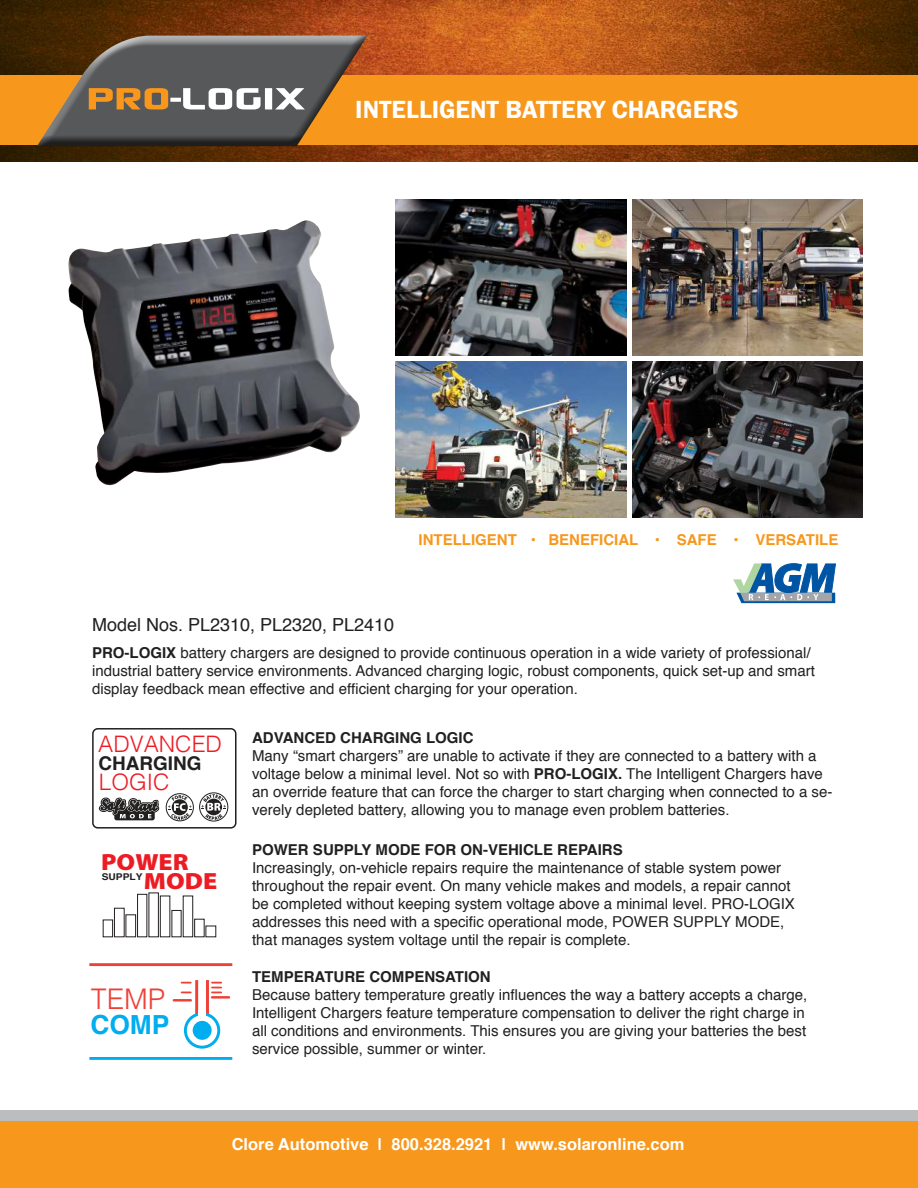
<style>
.page{position:relative;width:918px;height:1188px;background:#fff}
.page>*{position:absolute;margin:0;border:0;box-sizing:border-box;transform-origin:0 0}
.t1{font:300 28.5px "Helvetica";color:#ef4036}
.t2{font:700 26.4px "Helvetica";color:#00adef}
.t3{font:600 25.5px "Franklin Gothic";color:#fff}
.t4{font:900 23.55px "Myriad Pro";color:#ed1c24;scale:1.09 1}
.t5{font:300 22.8px "Helvetica";color:#ed1c24}
.t6{font:700 18.9px "Helvetica";color:#221f1f}
.t7{font:18px "Helvetica";color:#221f1f}
.t8{font:700 16.5px "Helvetica";color:#fff}
.t9{font:15px/18px "Helvetica";color:#221f1f}
.t10{font:700 15px "Helvetica";color:#221f1f}
.t11{font:700 15px "Helvetica";color:#f7971c}
.t12{font:700 9.3px "Helvetica";color:#221f1f;scale:1.09 1}
.s1{font-weight:700}
</style>
<div class="page">
<img style="left:396px;top:200px;width:231px;height:156px">
<img style="left:632px;top:200px;width:230px;height:156px">
<img style="left:632px;top:361px;width:230px;height:156px">
<img style="left:396px;top:361px;width:231px;height:156px">
<img style="left:0;top:0;width:918px;height:162px">
<div style="left:0;top:76px;width:918px;height:69px;background:#f7971c"></div>
<div style="left:0;top:1110px;width:918px;height:78px;background:#bbbdbf"></div>
<div style="left:0;top:1121px;width:918px;height:67px;background:#f7971c"></div>
<svg style="left:36px;top:33px;width:335px;height:114px"></svg>
<img style="left:68px;top:220px;width:292px;height:266px">
<svg style="left:733px;top:563px;width:103px;height:40px"></svg>
<hr style="left:195px;top:980px;width:3px;height:35px;background:#ef4036">
<hr style="left:206px;top:980px;width:3px;height:35px;background:#ef4036">
<svg style="left:182px;top:982px;width:9px;height:2px"></svg>
<svg style="left:212px;top:982px;width:9px;height:11px"></svg>
<hr style="left:174px;top:999px;width:17px;height:3px;background:#ef4036">
<hr style="left:212px;top:996px;width:17px;height:3px;background:#ef4036">
<svg style="left:185px;top:1014px;width:34px;height:33px"></svg>
<div style="left:184px;top:1012px;width:36px;height:37px;border:3px solid #00adef;border-radius:50%"></div>
<div style="left:198px;top:1010px;width:8px;height:6px;background:#fff"></div>
<hr style="left:89px;top:963px;width:143px;height:3px;background:#ef4036">
<hr style="left:89px;top:1057px;width:143px;height:3px;background:#00adef">
<div style="left:193px;top:1021px;width:19px;height:19px;background:#00adef;border-radius:50%"></div>
<div style="left:92px;top:728px;width:145px;height:101px;border:2px solid #221f1f;border-radius:5px"></div>
<svg style="left:114px;top:808px;width:41px;height:12px"></svg>
<svg style="left:99px;top:798px;width:60px;height:20px"></svg>
<div style="left:166px;top:794px;width:27px;height:27px;background:#484545;border-radius:50%"></div>
<div style="left:166px;top:793px;width:28px;height:28px;border:1px solid #221f1f;border-radius:50%"></div>
<svg style="left:168px;top:795px;width:24px;height:25px"></svg>
<div style="left:199px;top:792px;width:29px;height:30px;border:1px solid #221f1f;border-radius:50%"></div>
<svg style="left:201px;top:794px;width:25px;height:26px"></svg>
<svg style="left:103px;top:892px;width:113px;height:45px"></svg>
<h3 class="t3" style="left:355px;top:95px;width:385px">INTELLIGENT BATTERY CHARGERS</h3>
<p class="t11" style="left:419px;top:531px;width:421px">INTELLIGENT • BENEFICIAL • SAFE • VERSATILE</p>
<p class="t7" style="left:92px;top:610px;width:304px">Model Nos. PL2310, PL2320, PL2410</p>
<p class="t9" style="left:92px;top:645px;width:724px"><span class="s1">PRO-LOGIX</span> battery chargers are designed to provide continuous operation in a wide variety of professional/ industrial battery service environments. Advanced charging logic, robust components, quick set-up and smart display feedback mean effective and efficient charging for your operation.</p>
<h3 class="t5" style="left:98px;top:731px;width:125px">ADVANCED</h3>
<p class="t6" style="left:98px;top:753px;width:105px">CHARGING</p>
<h3 class="t5" style="left:99px;top:769px;width:72px">LOGIC</h3>
<p class="t10" style="left:252px;top:729px;width:223px">ADVANCED CHARGING LOGIC</p>
<p class="t9" style="left:252px;top:747px;width:582px">Many “smart chargers” are unable to activate if they are connected to a battery with a voltage below a minimal level. Not so with <span class="s1">PRO-LOGIX.</span> The Intelligent Chargers have an override feature that can force the charger to start charging when connected to a se&shy;verely depleted battery, allowing you to manage even problem batteries.</p>
<p class="t10" style="left:252px;top:841px;width:372px">POWER SUPPLY MODE FOR ON-VEHICLE REPAIRS</p>
<p class="t9" style="left:252px;top:859px;width:544px">Increasingly, on-vehicle repairs require the maintenance of stable system power throughout the repair event. On many vehicle makes and models, a repair cannot be completed without keeping system voltage above a minimal level. PRO-LOGIX addresses this need with a specific operational mode, POWER SUPPLY MODE, that manages system voltage until the repair is complete.</p>
<h3 class="t4" style="left:101px;top:848px;width:82px">POWER</h3>
<p class="t12" style="left:102px;top:872px;width:39px">SUPPLY</p>
<h3 class="t4" style="left:144px;top:867px;width:69px">MODE</h3>
<h1 class="t1" style="left:91px;top:982px;width:76px">TEMP</h1>
<h2 class="t2" style="left:90px;top:1010px;width:81px">COMP</h2>
<p class="t10" style="left:252px;top:968px;width:240px">TEMPERATURE COMPENSATION</p>
<p class="t9" style="left:252px;top:986px;width:557px">Because battery temperature greatly influences the way a battery accepts a charge, Intelligent Chargers feature temperature compensation to deliver the right charge in all conditions and environments. This ensures you are giving your batteries the best service possible, summer or winter.</p>
<p class="t8" style="left:232px;top:1134px;width:454px">Clore Automotive | 800.328.2921 | www.solaronline.com</p>
</div>
